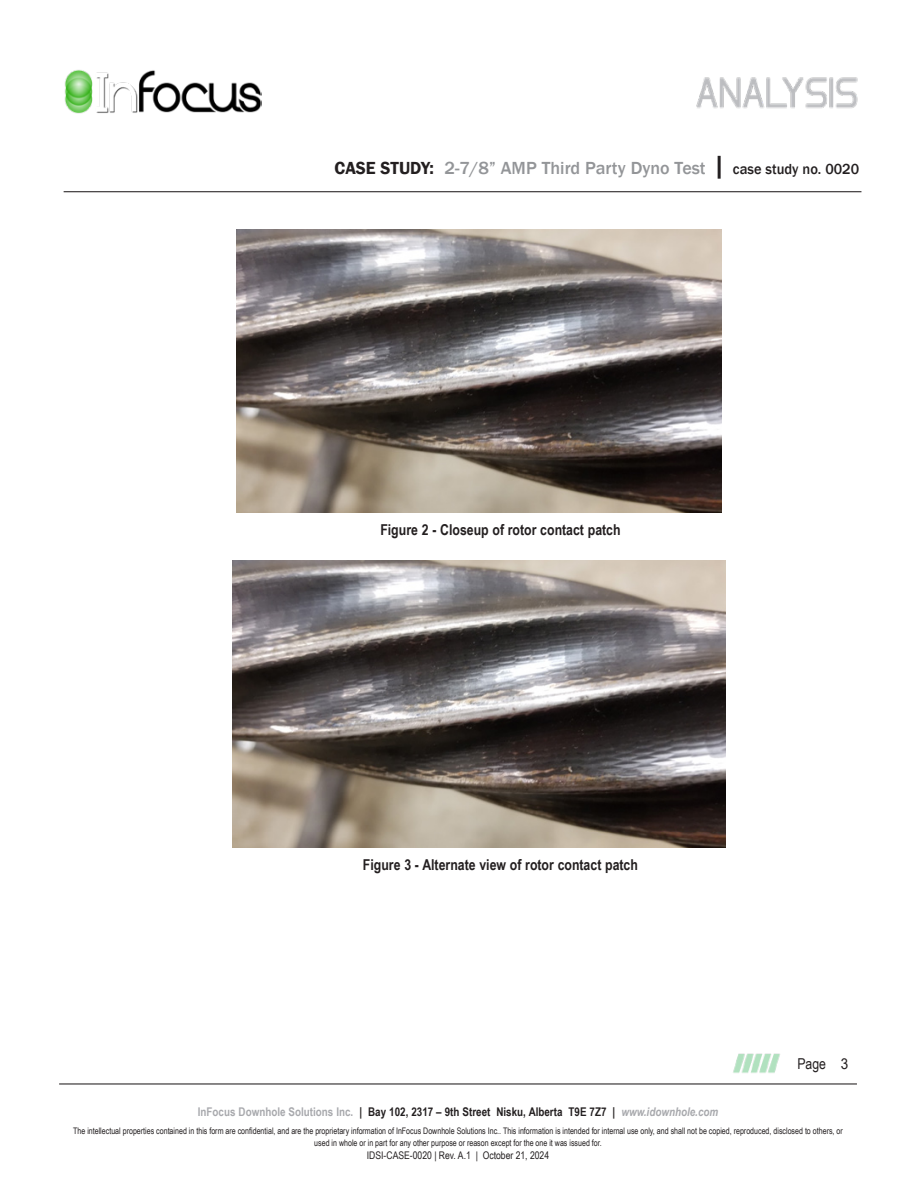
<style>
.page{position:relative;width:918px;height:1188px;background:#fff}
.page>*{position:absolute;margin:0;border:0;box-sizing:border-box;transform-origin:0 0}
.t1{font:500 18px "Franklin Gothic";color:#939598}
.CS-Figures___Tables{font:700 15px "Arial Narrow";color:#231f20}
.t2{font:15px "Arial Narrow";color:#231f20}
.t3{font:700 12px "Arial Narrow";color:#231f20}
.t4{font:10.5px "Arial Narrow";color:#231f20}
.t5{font:9px/12px "Arial Narrow";color:#231f20;text-align:center;scale:.96 1}
.s1{font-weight:600;color:#231f20}
.s2{font-size:27px;color:#231f20}
.s3{font-size:15px;color:#231f20}
.s4{font-family:"Arial"}
.s5{color:#a8a9ad}
.s6{font-style:italic;color:#a8a9ad}
</style>
<div class="page">
<hr style="left:59px;top:1083px;width:798px;height:2px;background:#231f20">
<hr style="left:64px;top:191px;width:797px;height:1px;background:#231f20">
<img style="left:696px;top:77px;width:162px;height:32px">
<img style="left:733px;top:1053px;width:47px;height:20px">
<img style="left:64px;top:70px;width:197px;height:43px">
<img style="left:236px;top:230px;width:486px;height:283px">
<img style="left:233px;top:560px;width:492px;height:287px">
<h1 class="t1" style="left:335px;top:157px;width:526px"><span class="s1">CASE STUDY:</span> 2-7/8” AMP Third Party Dyno Test <span class="s2">|</span> <span class="s3">case study no. 0020</span></h1>
<p class="CS-Figures___Tables" style="left:380px;top:518px;width:242px">Figure 2 - Closeup of rotor contact patch</p>
<p class="CS-Figures___Tables" style="left:363px;top:853px;width:277px">Figure 3 - Alternate view of rotor contact patch</p>
<h2 class="t2" style="left:797px;top:1053px;width:53px">Page <span class="s4">3</span></h2>
<h3 class="t3" style="left:198px;top:1102px;width:522px"><span class="s5">InFocus Downhole Solutions Inc.</span> | Bay 102, 2317 – 9th Street Nisku, Alberta T9E 7Z7 | <span class="s6">www.idownhole.com</span></h3>
<p class="t5" style="left:73px;top:1125px;width:803px">The intellectual properties contained in this form are confidential, and are the proprietary information of InFocus Downhole Solutions Inc.. This information is intended for internal use only, and shall not be copied, reproduced, disclosed to others, or used in whole or in part for any other purpose or reason except for the one it was issued for.</p>
<p class="t4" style="left:367px;top:1147px;width:184px">IDSI-CASE-0020 | Rev. A.1 | October 21, 2024</p>
</div>
